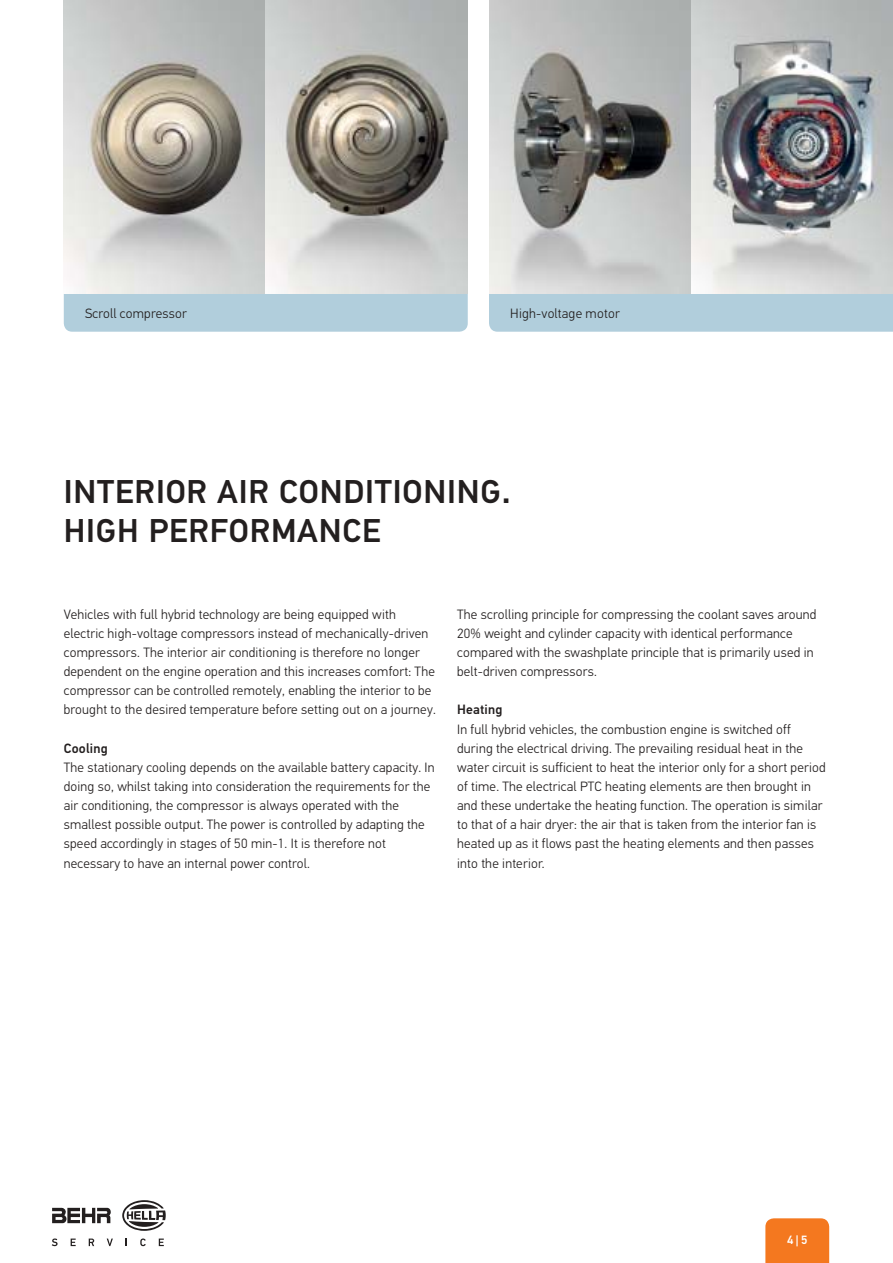
<style>
.page{position:relative;width:893px;height:1263px;background:#fff}
.page>*{position:absolute;margin:0;border:0;box-sizing:border-box;transform-origin:0 0}
.t1{font:500 33px/39.6px "Hella DIN Universal";letter-spacing:.025em;color:#231f1f}
.t2{font:300 13.5px/19.2px "Hella DIN Universal";letter-spacing:.015em;color:#231f1f}
.t3{font:500 13.5px "Hella DIN Universal";letter-spacing:.015em;color:#231f1f}
.t4{font:500 12px "Hella DIN Universal";color:#fff}
</style>
<div class="page">
<svg style="left:52px;top:1238px;width:6px;height:8px"></svg>
<svg style="left:71px;top:1238px;width:5px;height:8px"></svg>
<svg style="left:89px;top:1238px;width:5px;height:8px"></svg>
<svg style="left:107px;top:1238px;width:6px;height:8px"></svg>
<svg style="left:140px;top:1238px;width:6px;height:8px"></svg>
<svg style="left:159px;top:1238px;width:5px;height:8px"></svg>
<svg style="left:52px;top:1208px;width:59px;height:15px"></svg>
<svg style="left:122px;top:1200px;width:44px;height:31px"></svg>
<div style="left:64px;top:274px;width:404px;height:58px;background:#b1cedc;border-radius:9px"></div>
<div style="left:489px;top:293px;width:404px;height:39px;background:#b1cedc"></div>
<img style="left:64px;top:0;width:404px;height:293px">
<img style="left:489px;top:0;width:404px;height:293px">
<div style="left:765px;top:1218px;width:64px;height:45px;background:#f4781f"></div>
<p class="t2" style="left:85px;top:304px;width:103px">Scroll compressor</p>
<p class="t2" style="left:510px;top:304px;width:111px">High-voltage motor</p>
<h1 class="t1" style="left:64px;top:474px;width:448px">INTERIOR AIR CONDITIONING.<br>HIGH PERFORMANCE</h1>
<p class="t2" style="left:64px;top:605px;width:373px">Vehicles with full hybrid technology are being equipped with electric high-voltage compressors instead of mechanically-driven compressors. The interior air conditioning is therefore no longer dependent on the engine operation and this increases comfort: The compressor can be controlled remotely, enabling the interior to be brought to the desired temperature before setting out on a journey.</p>
<p class="t3" style="left:64px;top:743px;width:45px">Cooling</p>
<p class="t2" style="left:64px;top:758px;width:372px">The stationary cooling depends on the available battery capacity. In doing so, whilst taking into consideration the requirements for the air conditioning, the compressor is always operated with the smallest possible output. The power is controlled by adapting the speed accordingly in stages of 50 min-1. It is therefore not necessary to have an internal power control.</p>
<p class="t2" style="left:457px;top:605px;width:361px">The scrolling principle for compressing the coolant saves around 20% weight and cylinder capacity with identical performance compared with the swashplate principle that is primarily used in belt-driven compressors.</p>
<p class="t3" style="left:457px;top:705px;width:47px">Heating</p>
<p class="t2" style="left:457px;top:720px;width:370px">In full hybrid vehicles, the combustion engine is switched off during the electrical driving. The prevailing residual heat in the water circuit is sufficient to heat the interior only for a short period of time. The electrical PTC heating elements are then brought in and these undertake the heating function. The operation is similar to that of a hair dryer: the air that is taken from the interior fan is heated up as it flows past the heating elements and then passes into the interior.</p>
<p class="t4" style="left:787px;top:1235px;width:22px">4|5</p>
</div>
